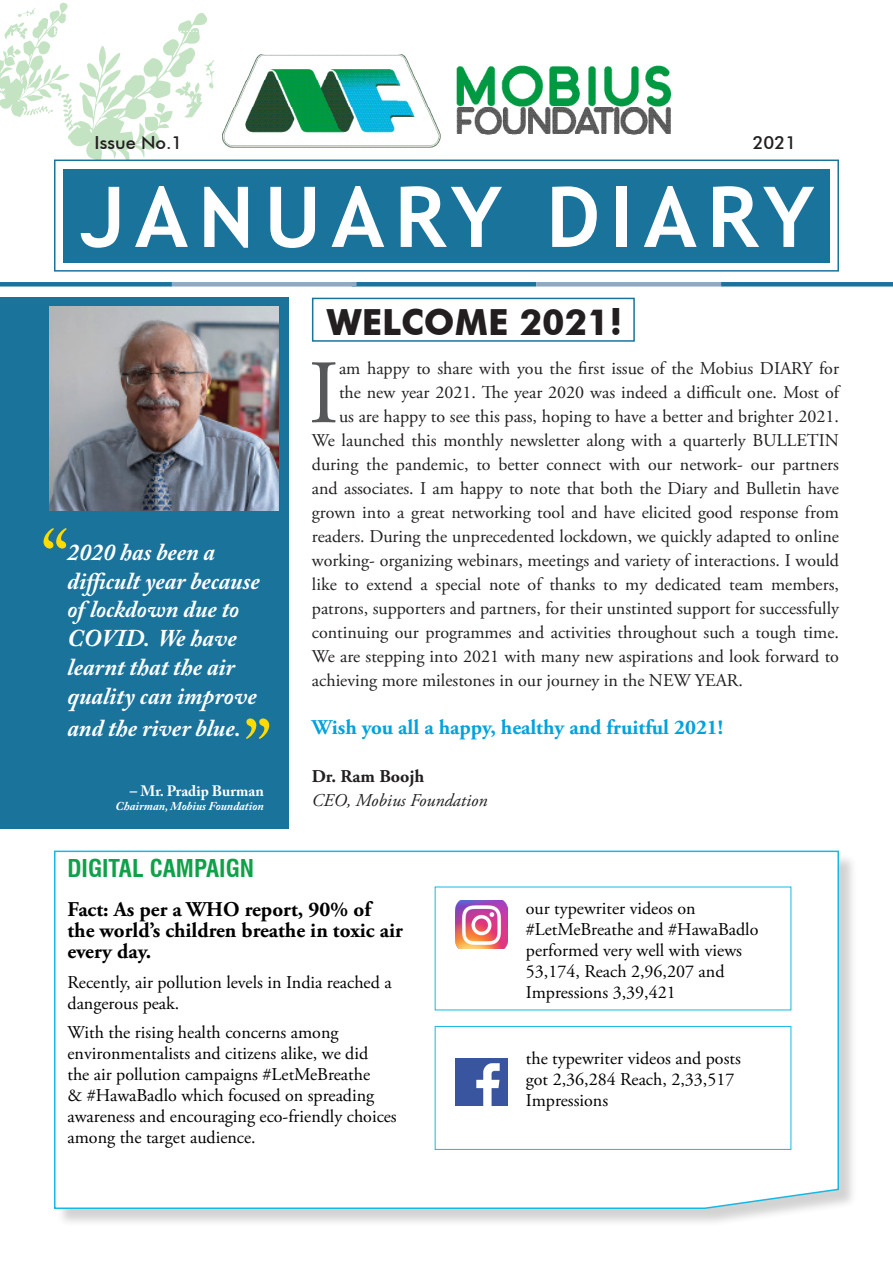
<style>
.page{position:relative;width:893px;height:1263px;background:#fff}
.page>*{position:absolute;margin:0;border:0;box-sizing:border-box;transform-origin:0 0}
.t1{font:90.45px "Adobe Garamond Pro";color:#57585a}
.t2{font:700 84px "Trebuchet MS";letter-spacing:.12em;color:#fff}
.t3{font:77.25px "Adobe Caslon Pro";color:#ffdc01}
.t4{font:700 36px "Futura BT";color:#231f20}
.t5{font:italic 700 24px/28.8px "Adobe Caslon Pro";color:#fff}
.t6{font:700 condensed 24px "Swiss 721 BT";color:#0fa14a}
.t7{font:700 21px/21px "Adobe Garamond Pro";color:#000}
.t8{font:700 21px "Adobe Garamond Pro";color:#00a2dd}
.t9{font:18px "Adobe Garamond Pro";color:#231f20}
.t10{font:18px/21px "Adobe Garamond Pro";color:#000}
.t11{font:italic 18px "Adobe Garamond Pro";color:#231f20}
.t12{font:500 18px "Futura BT";color:#231f20}
.t13{font:700 18px "Adobe Garamond Pro";color:#231f20}
.t14{font:700 15px "Adobe Caslon Pro";color:#fff}
.t15{font:italic 700 12px "Adobe Caslon Pro";color:#fff}
</style>
<div class="page">
<div style="left:54px;top:160px;width:785px;height:112px;background:#fff;border:2px solid #19739b"></div>
<div style="left:0;top:298px;width:289px;height:531px;background:#19739b"></div>
<div style="left:63px;top:169px;width:767px;height:93px;background:#19739b"></div>
<div style="left:0;top:282px;width:172px;height:5px;background:#19739b"></div>
<div style="left:352px;top:282px;width:184px;height:5px;background:#19739b"></div>
<div style="left:721px;top:282px;width:172px;height:5px;background:#19739b"></div>
<div style="left:172px;top:282px;width:185px;height:5px;background:#8ea9c3"></div>
<div style="left:536px;top:282px;width:185px;height:5px;background:#8ea9c3"></div>
<img style="left:49px;top:306px;width:230px;height:204px">
<div style="left:312px;top:298px;width:323px;height:44px;border:2px solid #19739b"></div>
<svg style="left:0;top:2px;width:839px;height:186px"></svg>
<div style="left:56px;top:853px;width:802px;height:374px;background:#231f20;opacity:.2"></div>
<svg style="left:54px;top:850px;width:786px;height:360px"></svg>
<img style="left:455px;top:1058px;width:53px;height:48px">
<img style="left:455px;top:901px;width:53px;height:47px">
<div style="left:435px;top:1026px;width:356px;height:123px;border:1px solid #16b9e4"></div>
<p class="t12" style="left:95px;top:132px;width:89px">Issue No.1</p>
<p class="t12" style="left:753px;top:132px;width:45px">2021</p>
<p class="t2" style="left:80px;top:165px;width:736px">JANUARY DIARY</p>
<p class="t3" style="left:41px;top:512px;width:29px">“</p>
<p class="t5" style="left:68px;top:537px;width:194px">2020 has been a difficult year because of lockdown due to<br>COVID. We have learnt that the air quality can improve</p>
<p class="t5" style="left:68px;top:713px;width:175px">and the river blue.</p>
<p class="t3" style="left:244px;top:702px;width:29px">”</p>
<p class="t14" style="left:130px;top:782px;width:135px">– Mr. Pradip Burman</p>
<p class="t15" style="left:116px;top:799px;width:150px">Chairman, Mobius Foundation</p>
<p class="t4" style="left:327px;top:300px;width:297px">WELCOME 2021!</p>
<p class="t1" style="left:308px;top:339px;width:32px">I</p>
<p class="t9" style="left:339px;top:358px;width:501px">am happy to share with you the first issue of the Mobius DIARY for</p>
<p class="t9" style="left:339px;top:382px;width:501px">the new year 2021. The year 2020 was indeed a difficult one. Most of</p>
<p class="t9" style="left:339px;top:406px;width:501px">us are happy to see this pass, hoping to have a better and brighter 2021.</p>
<p class="t9" style="left:312px;top:430px;width:529px">We launched this monthly newsletter along with a quarterly BULLETIN</p>
<p class="t9" style="left:312px;top:454px;width:529px">during the pandemic, to better connect with our network- our partners</p>
<p class="t9" style="left:312px;top:478px;width:529px">and associates. I am happy to note that both the Diary and Bulletin have</p>
<p class="t9" style="left:312px;top:502px;width:529px">grown into a great networking tool and have elicited good response from</p>
<p class="t9" style="left:312px;top:526px;width:529px">readers. During the unprecedented lockdown, we quickly adapted to online</p>
<p class="t9" style="left:312px;top:550px;width:529px">working- organizing webinars, meetings and variety of interactions. I would</p>
<p class="t9" style="left:312px;top:574px;width:529px">like to extend a special note of thanks to my dedicated team members,</p>
<p class="t9" style="left:312px;top:598px;width:529px">patrons, supporters and partners, for their unstinted support for successfully</p>
<p class="t9" style="left:312px;top:622px;width:529px">continuing our programmes and activities throughout such a tough time.</p>
<p class="t9" style="left:312px;top:646px;width:528px">We are stepping into 2021 with many new aspirations and look forward to</p>
<p class="t9" style="left:312px;top:670px;width:433px">achieving more milestones in our journey in the NEW YEAR.</p>
<p class="t8" style="left:312px;top:715px;width:413px">Wish you all a happy, healthy and fruitful 2021!</p>
<p class="t13" style="left:312px;top:766px;width:114px">Dr. Ram Boojh</p>
<p class="t11" style="left:312px;top:790px;width:177px">CEO, Mobius Foundation</p>
<p class="t6" style="left:68px;top:854px;width:188px">DIGITAL CAMPAIGN</p>
<p class="t7" style="left:68px;top:899px;width:337px">Fact: As per a WHO report, 90% of the world’s children breathe in toxic air every day.</p>
<p class="t10" style="left:68px;top:972px;width:326px">Recently, air pollution levels in India reached a dangerous peak.</p>
<p class="t10" style="left:68px;top:1022px;width:331px">With the rising health concerns among environmentalists and citizens alike, we did<br>the air pollution campaigns #LetMeBreathe<br>&amp; #HawaBadlo which focused on spreading awareness and encouraging eco-friendly choices among the target audience.</p>
<p class="t10" style="left:526px;top:898px;width:234px">our typewriter videos on #LetMeBreathe and #HawaBadlo performed very well with views<br>53,174, Reach 2,96,207 and<br>Impressions 3,39,421</p>
<p class="t10" style="left:526px;top:1049px;width:216px">the typewriter videos and posts got 2,36,284 Reach, 2,33,517<br>Impressions</p>
</div>
